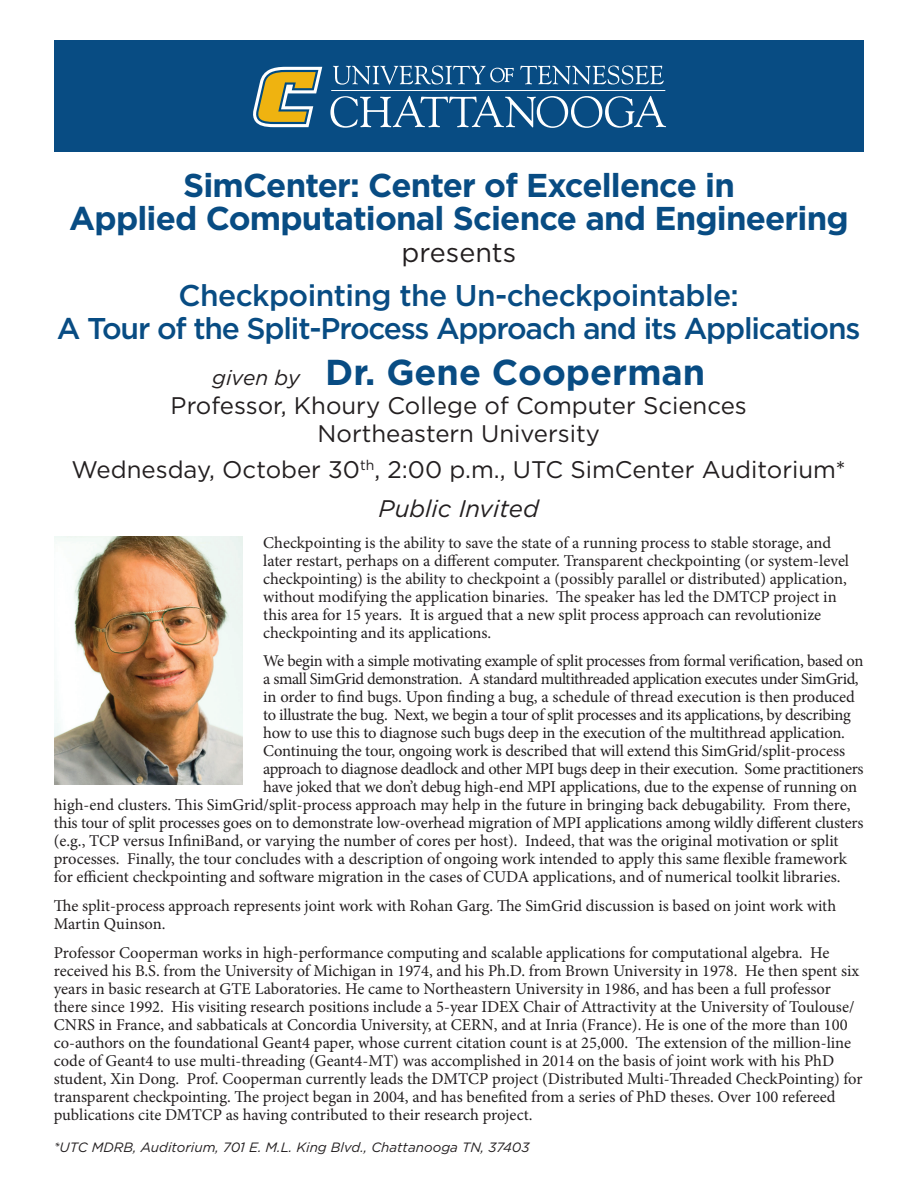
<style>
.page{position:relative;width:918px;height:1188px;background:#fff}
.page>*{position:absolute;margin:0;border:0;box-sizing:border-box;transform-origin:0 0}
.t1{font:700 36px "Gotham";color:#084c83}
.t2{font:700 33px "Gotham";letter-spacing:-.025em;color:#084c83}
.t3{font:500 30px "Gotham";letter-spacing:-.04em;color:#084c83}
.t4{font:500 30px "Gotham";letter-spacing:-.02em;color:#084c83}
.t5{font:27px "Gotham";color:#231f20}
.t6{font:24px "Gotham";color:#231f20}
.t7{font:italic 24px "Gotham";color:#231f20}
.t8{font:16.5px/18px "Minion Pro";letter-spacing:-.005em;color:#231f20}
.t9{font:16.5px "Minion Pro";letter-spacing:-.025em;color:#231f20}
.t10{font:italic 13.5px "Gotham";color:#231f20}
.s1{font-weight:400;font-style:italic;font-size:21px;color:#231f20}
</style>
<div class="page">
<div style="left:54px;top:40px;width:810px;height:111px;background:#084c83"></div>
<svg style="left:330px;top:96px;width:336px;height:32px"></svg>
<svg style="left:253px;top:67px;width:69px;height:60px"></svg>
<hr style="left:331px;top:90px;width:334px;height:1px;background:#fff">
<svg style="left:333px;top:66px;width:331px;height:19px"></svg>
<img style="left:54px;top:536px;width:189px;height:249px">
<p class="t2" style="left:183px;top:163px;width:553px">SimCenter: Center of Excellence in</p>
<p class="t2" style="left:69px;top:196px;width:781px">Applied Computational Science and Engineering</p>
<p class="t5" style="left:402px;top:236px;width:116px">presents</p>
<p class="t4" style="left:179px;top:276px;width:562px">Checkpointing the Un-checkpointable:</p>
<p class="t3" style="left:57px;top:309px;width:805px">A Tour of the Split-Process Approach and its Applications</p>
<p class="t1" style="left:212px;top:349px;width:495px"><span class="s1">given by</span> Dr. Gene Cooperman</p>
<p class="t6" style="left:171px;top:390px;width:578px">Professor, Khoury College of Computer Sciences</p>
<p class="t6" style="left:318px;top:419px;width:284px">Northeastern University</p>
<p class="t6" style="left:72px;top:454px;width:776px">Wednesday, October 30<sup>th</sup>, 2:00 p.m., UTC SimCenter Auditorium*</p>
<p class="t7" style="left:379px;top:494px;width:162px">Public Invited</p>
<p class="t8" style="left:263px;top:533px;width:587px">Checkpointing is the ability to save the state of a running process to stable storage, and later restart, perhaps on a different computer. Transparent checkpointing (or system-level checkpointing) is the ability to checkpoint a (possibly parallel or distributed) application, without modifying the application binaries. The speaker has led the DMTCP project in this area for 15 years. It is argued that a new split process approach can revolutionize checkpointing and its applications.</p>
<p class="t8" style="left:263px;top:652px;width:602px">We begin with a simple motivating example of split processes from formal verification, based on</p>
<p class="t9" style="left:263px;top:668px;width:597px">a small SimGrid demonstration. A standard multithreaded application executes under SimGrid,</p>
<p class="t8" style="left:263px;top:688px;width:593px">in order to find bugs. Upon finding a bug, a schedule of thread execution is then produced</p>
<p class="t9" style="left:263px;top:704px;width:589px">to illustrate the bug. Next, we begin a tour of split processes and its applications, by describing</p>
<p class="t8" style="left:263px;top:724px;width:583px">how to use this to diagnose such bugs deep in the execution of the multithread application.</p>
<p class="t8" style="left:263px;top:742px;width:583px">Continuing the tour, ongoing work is described that will extend this SimGrid/split-process</p>
<p class="t8" style="left:263px;top:760px;width:602px">approach to diagnose deadlock and other MPI bugs deep in their execution. Some practitioners</p>
<p class="t8" style="left:263px;top:778px;width:595px">have joked that we don’t debug high-end MPI applications, due to the expense of running on</p>
<p class="t8" style="left:54px;top:796px;width:798px">high-end clusters. This SimGrid/split-process approach may help in the future in bringing back debugability. From there,</p>
<p class="t8" style="left:54px;top:814px;width:811px">this tour of split processes goes on to demonstrate low-overhead migration of MPI applications among wildly different clusters</p>
<p class="t8" style="left:54px;top:832px;width:786px">(e.g., TCP versus InfiniBand, or varying the number of cores per host). Indeed, that was the original motivation or split</p>
<p class="t8" style="left:54px;top:850px;width:795px">processes. Finally, the tour concludes with a description of ongoing work intended to apply this same flexible framework</p>
<p class="t8" style="left:54px;top:868px;width:788px">for efficient checkpointing and software migration in the cases of CUDA applications, and of numerical toolkit libraries.</p>
<p class="t8" style="left:54px;top:897px;width:784px">The split-process approach represents joint work with Rohan Garg. The SimGrid discussion is based on joint work with<br>Martin Quinson.</p>
<p class="t8" style="left:54px;top:944px;width:810px">Professor Cooperman works in high-performance computing and scalable applications for computational algebra. He received his B.S. from the University of Michigan in 1974, and his Ph.D. from Brown University in 1978. He then spent six years in basic research at GTE Laboratories. He came to Northeastern University in 1986, and has been a full professor there since 1992. His visiting research positions include a 5-year IDEX Chair of Attractivity at the University of Toulouse/ CNRS in France, and sabbaticals at Concordia University, at CERN, and at Inria (France). He is one of the more than 100 co-authors on the foundational Geant4 paper, whose current citation count is at 25,000. The extension of the million-line code of Geant4 to use multi-threading (Geant4-MT) was accomplished in 2014 on the basis of joint work with his PhD student, Xin Dong. Prof. Cooperman currently leads the DMTCP project (Distributed Multi-Threaded CheckPointing) for transparent checkpointing. The project began in 2004, and has benefited from a series of PhD theses. Over 100 refereed publications cite DMTCP as having contributed to their research project.</p>
<p class="t10" style="left:54px;top:1139px;width:477px">*UTC MDRB, Auditorium, 701 E. M.L. King Blvd., Chattanooga TN, 37403</p>
</div>
